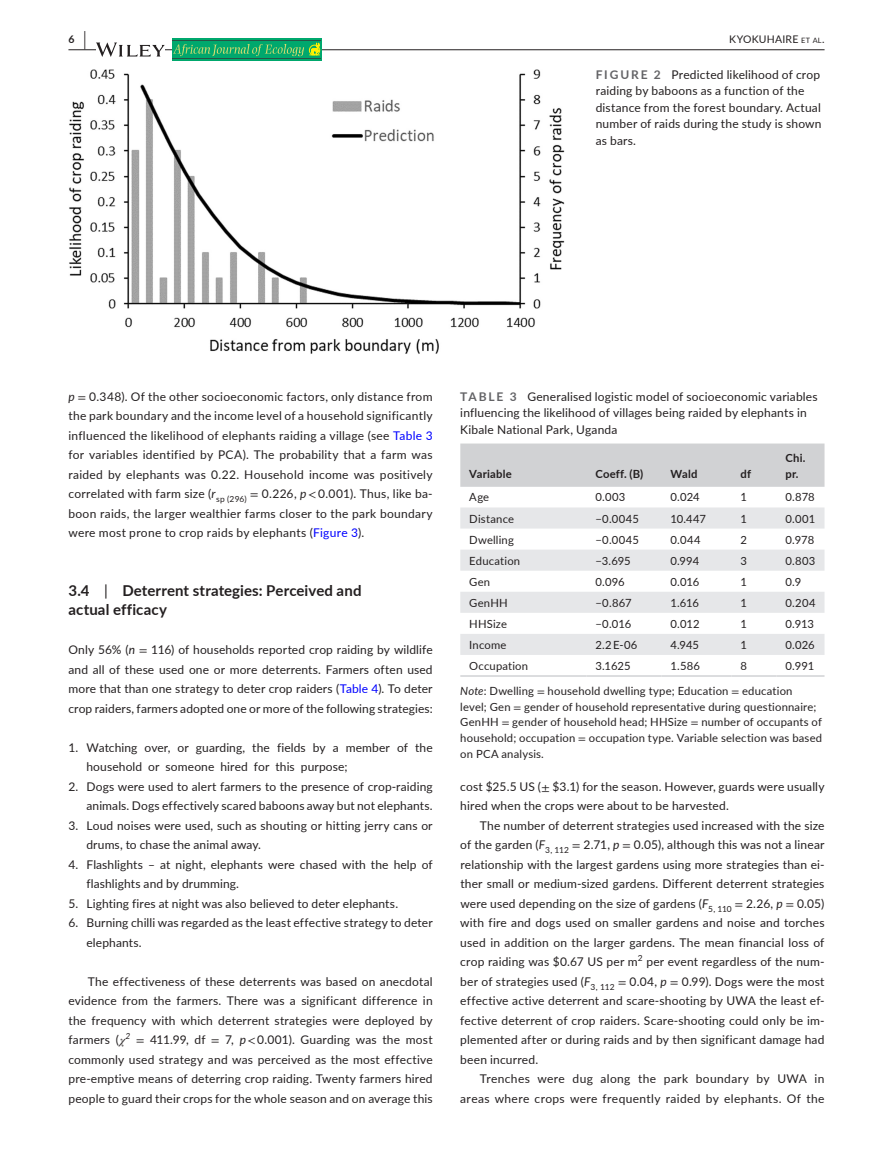
<style>
.page{position:relative;width:893px;height:1174px;background:#fff}
.page>*{position:absolute;margin:0;border:0;box-sizing:border-box;transform-origin:0 0}
.t1{font:700 15px/19.5px "Lato";letter-spacing:.01em;color:#231f20}
.t2{font:12px/19.5px "Lato";letter-spacing:.01em;color:#231f20}
.t3{font:12px/19.5px "Lato";letter-spacing:.03em;color:#231f20;text-align:right}
.t4{font:11.25px/15.8px "Lato";letter-spacing:.015em;color:#231f20}
.t5{font:700 11.25px/15.8px "Lato";letter-spacing:.02em;color:#231f20}
.t6{font:10.5px "Lato";letter-spacing:.02em;color:#231f20}
.t7{font:700 10.5px "Lato";color:#231f20}
.t8{font:8.4px "Lato";color:#231f20}
.s1{font-size:19.5px}
.s2{font-size:7.35px}
.s3{font-weight:700;color:#636366}
.s4{font-style:italic}
.s5{font-family:"STIX"}
.s6{color:#00f}
.s7{font-weight:400}
.s8{font-family:"STIX";font-style:italic}
</style>
<div class="page">
<hr style="left:68px;top:49px;width:756px;height:1px;background:#231f20">
<svg style="left:96px;top:42px;width:69px;height:15px"></svg>
<img style="left:172px;top:39px;width:149px;height:22px">
<svg style="left:309px;top:43px;width:11px;height:13px"></svg>
<hr style="left:172px;top:41px;width:149px;height:1px;background:#295245">
<hr style="left:172px;top:59px;width:149px;height:1px;background:#295245">
<div style="left:460px;top:443px;width:364px;height:44px;background:#d1d2d4"></div>
<svg style="left:460px;top:507px;width:364px;height:148px;fill:#e6e7e9"></svg>
<hr style="left:460px;top:675px;width:126px;height:1px;background:#d1d2d4">
<hr style="left:586px;top:675px;width:75px;height:1px;background:#d1d2d4">
<hr style="left:661px;top:675px;width:70px;height:1px;background:#d1d2d4">
<hr style="left:731px;top:675px;width:45px;height:1px;background:#d1d2d4">
<hr style="left:776px;top:675px;width:48px;height:1px;background:#d1d2d4">
<img style="left:69px;top:69px;width:496px;height:285px">
<p class="t7" style="left:68px;top:31px;width:19px">6 <span class="s1">|</span></p>
<p class="t6" style="left:729px;top:31px;width:97px">KYOKUHAIRE <span class="s2">et al</span>.</p>
<p class="t2" style="left:596px;top:66px;width:227px;line-height:16.5px"><span class="s3">FIGURE 2</span> Predicted likelihood of crop raiding by baboons as a function of the distance from the forest boundary. Actual number of raids during the study is shown as bars.</p>
<p class="t2" style="left:68px;top:386px;width:366px;text-align:justify"><span class="s4">p</span> <span class="s5">=</span> 0.348). Of the other socioeconomic factors, only distance from the park boundary and the income level of a household significantly influenced the likelihood of elephants raiding a village (see <span class="s6">Table 3 </span>for variables identified by PCA). The probability that a farm was raided by elephants was 0.22. Household income was positively correlated with farm size (<span class="s4">r</span><sub>sp</sub> <sub>(296)</sub> <span class="s5">=</span> 0.226, <span class="s4">p</span><span class="s5">&lt;</span> 0.001). Thus, like ba&shy;boon raids, the larger wealthier farms closer to the park boundary were most prone to crop raids by elephants (<span class="s6">Figure 3</span>).</p>
<p class="t1" style="left:68px;top:580px;width:295px">3.4 <span class="s7">|</span> Deterrent strategies: Perceived and actual efficacy</p>
<p class="t2" style="left:68px;top:639px;width:366px;text-align:justify">Only 56% (<span class="s4">n</span> <span class="s5">=</span> 116) of households reported crop raiding by wildlife and all of these used one or more deterrents. Farmers often used more that than one strategy to deter crop raiders (<span class="s6">Table 4</span>). To deter crop raiders, farmers adopted one or more of the following strategies:</p>
<p class="t2" style="left:86px;top:737px;width:348px;text-indent:-18px">1. Watching over, or guarding, the fields by a member of the household or someone hired for this purpose;</p>
<p class="t2" style="left:68px;top:776px;width:366px;text-align:right">2. Dogs were used to alert farmers to the presence of crop-raiding animals. Dogs effectively scared baboons away but not elephants.</p>
<p class="t2" style="left:86px;top:815px;width:348px;text-indent:-18px">3. Loud noises were used, such as shouting or hitting jerry cans or drums, to chase the animal away.</p>
<p class="t2" style="left:86px;top:854px;width:348px;text-indent:-18px">4. Flashlights – at night, elephants were chased with the help of flashlights and by drumming.</p>
<p class="t2" style="left:68px;top:893px;width:331px">5. Lighting fires at night was also believed to deter elephants.</p>
<p class="t2" style="left:86px;top:912px;width:348px;text-indent:-18px">6. Burning chilli was regarded as the least effective strategy to deter elephants.</p>
<p class="t2" style="left:68px;top:971px;width:366px;text-align:justify;text-indent:20px">The effectiveness of these deterrents was based on anecdotal evidence from the farmers. There was a significant difference in the frequency with which deterrent strategies were deployed by farmers (<span class="s8">χ</span><sup>2</sup> <span class="s5">=</span> 411.99, df <span class="s5">=</span> 7, <span class="s4">p</span><span class="s5">&lt;</span> 0.001). Guarding was the most commonly used strategy and was perceived as the most effective pre-emptive means of deterring crop raiding. Twenty farmers hired people to guard their crops for the whole season and on average this</p>
<p class="t2" style="left:460px;top:387px;width:359px;line-height:16.5px"><span class="s3">TABLE 3</span> Generalised logistic model of socioeconomic variables influencing the likelihood of villages being raided by elephants in<br>Kibale National Park, Uganda</p>
<p class="t5" style="left:469px;top:465px;width:44px">Variable</p>
<p class="t5" style="left:595px;top:465px;width:49px">Coeff. (B)</p>
<p class="t5" style="left:670px;top:465px;width:28px">Wald</p>
<p class="t5" style="left:740px;top:465px;width:12px">df</p>
<p class="t5" style="left:785px;top:449px;width:21px">Chi. pr.</p>
<p class="t4" style="left:469px;top:489px;width:21px">Age</p>
<p class="t4" style="left:595px;top:489px;width:31px">0.003</p>
<p class="t4" style="left:670px;top:489px;width:31px">0.024</p>
<p class="t4" style="left:740px;top:489px;width:8px">1</p>
<p class="t4" style="left:785px;top:489px;width:31px">0.878</p>
<p class="t4" style="left:469px;top:510px;width:46px">Distance</p>
<p class="t4" style="left:595px;top:510px;width:45px">−0.0045</p>
<p class="t4" style="left:670px;top:510px;width:37px">10.447</p>
<p class="t4" style="left:740px;top:510px;width:8px">1</p>
<p class="t4" style="left:785px;top:510px;width:31px">0.001</p>
<p class="t4" style="left:469px;top:531px;width:46px">Dwelling</p>
<p class="t4" style="left:595px;top:531px;width:45px">−0.0045</p>
<p class="t4" style="left:670px;top:531px;width:32px">0.044</p>
<p class="t4" style="left:740px;top:531px;width:8px">2</p>
<p class="t4" style="left:785px;top:531px;width:30px">0.978</p>
<p class="t4" style="left:469px;top:552px;width:52px">Education</p>
<p class="t4" style="left:595px;top:552px;width:37px">−3.695</p>
<p class="t4" style="left:670px;top:552px;width:30px">0.994</p>
<p class="t4" style="left:740px;top:552px;width:8px">3</p>
<p class="t4" style="left:785px;top:552px;width:31px">0.803</p>
<p class="t4" style="left:469px;top:573px;width:22px">Gen</p>
<p class="t4" style="left:595px;top:573px;width:31px">0.096</p>
<p class="t4" style="left:670px;top:573px;width:31px">0.016</p>
<p class="t4" style="left:740px;top:573px;width:8px">1</p>
<p class="t4" style="left:785px;top:573px;width:17px">0.9</p>
<p class="t4" style="left:469px;top:594px;width:40px">GenHH</p>
<p class="t4" style="left:595px;top:594px;width:38px">−0.867</p>
<p class="t4" style="left:670px;top:594px;width:30px">1.616</p>
<p class="t4" style="left:740px;top:594px;width:8px">1</p>
<p class="t4" style="left:785px;top:594px;width:32px">0.204</p>
<p class="t4" style="left:469px;top:615px;width:39px">HHSize</p>
<p class="t4" style="left:595px;top:615px;width:37px">−0.016</p>
<p class="t4" style="left:670px;top:615px;width:31px">0.012</p>
<p class="t4" style="left:740px;top:615px;width:8px">1</p>
<p class="t4" style="left:785px;top:615px;width:30px">0.913</p>
<p class="t4" style="left:469px;top:636px;width:39px">Income</p>
<p class="t4" style="left:595px;top:636px;width:44px">2.2 E-06</p>
<p class="t4" style="left:670px;top:636px;width:30px">4.945</p>
<p class="t4" style="left:740px;top:636px;width:8px">1</p>
<p class="t4" style="left:785px;top:636px;width:31px">0.026</p>
<p class="t4" style="left:469px;top:657px;width:60px">Occupation</p>
<p class="t4" style="left:595px;top:657px;width:37px">3.1625</p>
<p class="t4" style="left:670px;top:657px;width:31px">1.586</p>
<p class="t4" style="left:740px;top:657px;width:8px">8</p>
<p class="t4" style="left:785px;top:657px;width:30px">0.991</p>
<p class="t4" style="left:460px;top:682px;width:363px"><span class="s4">Note</span>: Dwelling <span class="s5">=</span> household dwelling type; Education <span class="s5">=</span> education<br>level; Gen <span class="s5">=</span> gender of household representative during questionnaire; GenHH <span class="s5">=</span> gender of household head; HHSize <span class="s5">=</span> number of occupants of household; occupation <span class="s5">=</span> occupation type. Variable selection was based on PCA analysis.</p>
<p class="t2" style="left:460px;top:776px;width:366px">cost $25.5 US (<span class="s5">±</span> $3.1) for the season. However, guards were usually hired when the crops were about to be harvested.</p>
<p class="t2" style="left:460px;top:815px;width:366px;text-align:justify;text-indent:20px">The number of deterrent strategies used increased with the size of the garden (<span class="s4">F</span><sub>3,</sub> <sub>112</sub> <span class="s5">=</span> 2.71, <span class="s4">p</span> <span class="s5">=</span> 0.05), although this was not a linear relationship with the largest gardens using more strategies than ei&shy;ther small or medium-sized gardens. Different deterrent strategies were used depending on the size of gardens (<span class="s4">F</span><sub>5,</sub> <sub>110</sub> <span class="s5">=</span> 2.26, <span class="s4">p</span> <span class="s5">=</span> 0.05) with fire and dogs used on smaller gardens and noise and torches used in addition on the larger gardens. The mean financial loss of crop raiding was $0.67 US per m</p>
<p class="t8" style="left:638px;top:952px;width:6px">2</p>
<p class="t2" style="left:460px;top:951px;width:366px;text-align:justify;text-indent:186px">per event regardless of the num&shy;ber of strategies used (<span class="s4">F</span><sub>3,</sub> <sub>112</sub> <span class="s5">=</span> 0.04, <span class="s4">p</span> <span class="s5">=</span> 0.99). Dogs were the most effective active deterrent and scare-shooting by UWA the least ef&shy;fective deterrent of crop raiders. Scare-shooting could only be im&shy;plemented after or during raids and by then significant damage had been incurred.</p>
<p class="t3" style="left:460px;top:1068px;width:366px">Trenches were dug along the park boundary by UWA in areas where crops were frequently raided by elephants. Of the</p>
</div>
